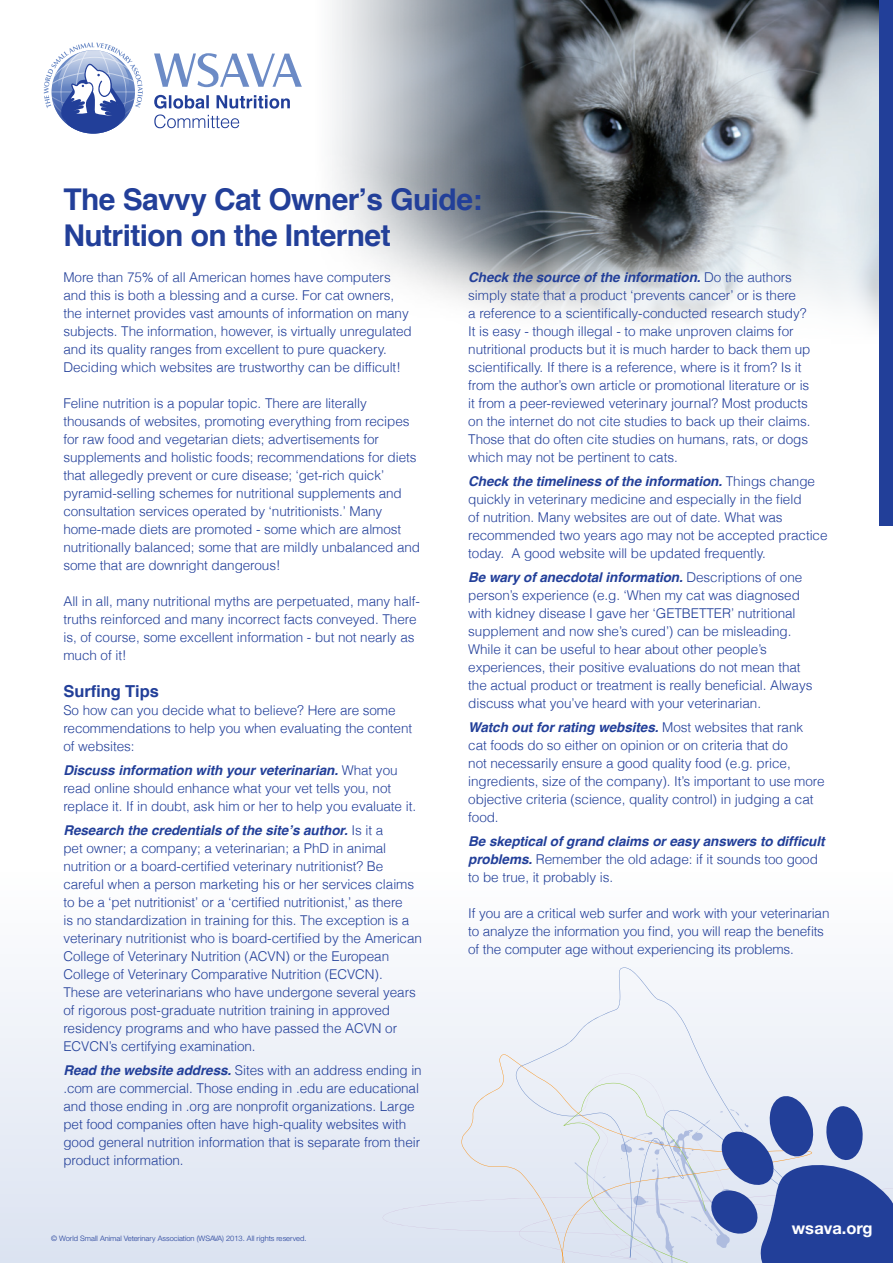
<style>
.page{position:relative;width:893px;height:1263px;background:#fff}
.page>*{position:absolute;margin:0;border:0;box-sizing:border-box;transform-origin:0 0}
.t1{font:700 30px/36px "Helvetica";letter-spacing:-.02em;color:#223f99}
.t2{font:700 16.5px "Helvetica";letter-spacing:-.005em;color:#223f99}
.t3{font:700 16.5px "Helvetica Neue";color:#fff}
.t4{font:300 13.5px/18px "Helvetica";letter-spacing:-.005em;color:#223f99}
.t5{font:300 7.5px "Helvetica Neue";color:#223f99}
.s1{font-weight:700;font-style:italic}
</style>
<div class="page">
<div style="left:0;top:858px;width:893px;height:405px;background:linear-gradient(to bottom,#fff,#dbe3f1)"></div>
<img style="left:332px;top:0;width:547px;height:325px">
<div style="left:516px;top:967px;width:349px;height:106px;background:#f2f4fa"></div>
<div style="left:461px;top:1054px;width:351px;height:19px;background:#edf1f8"></div>
<svg style="left:383px;top:1073px;width:510px;height:190px;background:#bfc9e2"></svg>
<div style="left:873px;top:1234px;width:20px;height:29px;background:#223f99"></div>
<svg style="left:44px;top:43px;width:99px;height:91px"></svg>
<svg style="left:154px;top:53px;width:148px;height:34px"></svg>
<svg style="left:154px;top:95px;width:136px;height:33px"></svg>
<div style="left:879px;top:0;width:14px;height:525px;background:#223f99"></div>
<h1 class="t1" style="left:63px;top:181px;width:420px">The Savvy Cat Owner s’ Guide:<br>Nutrition on the Internet</h1>
<p class="t4" style="left:63px;top:268px;width:350px">More than 75% of all American homes have computers and this is both a blessing and a curse. For cat owners, the internet provides vast amounts of information on many subjects. The information, however is, virtually unregulated and its quality ranges from excellent to pure quackery.<br>Deciding which websites are trustworthy can be difficult!</p>
<p class="t4" style="left:63px;top:394px;width:358px">Feline nutrition is a popular topic. There are literally thousands of websites, promoting everything from recipes for raw food and vegetarian diets; advertisements for supplements and holistic foods; recommendations for diets that allegedly prevent or cure disease; ‘get-rich quick‘ pyramid-selling schemes for nutritional supplements and consultation services operated by ‘nutritionists ’ . Many home-made diets are promoted - some which are almost nutritionally balanced; some that are mildly unbalanced and some that are downright dangerous!</p>
<p class="t4" style="left:468px;top:268px;width:344px"><span class="s1">Check the source of the information.</span> Do the authors simply state that a product ‘prevents cancer’ or is there<br>a reference to a scientifically-conducted research study?<br>isIt easy - though illegal to- make unproven claims for nutritional products but isit much harder to back them up scientifically If. there is a reference, where is it from? Is it from the authors’ own article or promotional literature or is it from a peer-reviewed veterinary journal? Most products on the internet do not cite studies to back up their claims.<br>Those that do often cite studies on humans, rats, or dogs which may not be pertinent to cats.</p>
<p class="t4" style="left:468px;top:472px;width:361px"><span class="s1">Check the timeliness of the information.</span> Things change quickly in veterinary medicine and especially in the field<br>of nutrition. Many websites are out of date. What was recommended two years ago may not be accepted practice today A. good website will be updated frequently.</p>
<p class="t4" style="left:468px;top:568px;width:346px"><span class="s1">Be wary of anecdotal information.</span> Descriptions of one persons’ experience ( g.e ‘. When my cat was diagnosed with kidney disease I gave her ‘GETBETTER’ nutritional supplement and now shes’ cured’) can be misleading.<br>While it can be useful to hear about other peoples’ experiences, their positive evaluations do not mean that the actual product or treatment is really beneficial. Always discuss what you’ve heard with your veterinarian.</p>
<p class="t4" style="left:468px;top:718px;width:358px"><span class="s1">Watch out for rating websites.</span> Most websites that rank cat foods do so either on opinion or on criteria that do<br>not necessarily ensure a good quality food ( g.e . price, ingredients, size of the company s’I t.) important to use more objective criteria (science, quality control) in judging a cat food.</p>
<p class="t4" style="left:468px;top:832px;width:358px"><span class="s1">Be skeptical of grand claims or easy answers to difficult problems.</span> Remember the old adage itif: sounds too good to be true it, probably is.</p>
<p class="t4" style="left:468px;top:904px;width:363px">If you are a critical web surfer and work with your veterinarian to analyze the information you find, you will reap the benefits of the computer age without experiencing its problems.</p>
<p class="t4" style="left:63px;top:592px;width:358px">All in all, many nutritional myths are perpetuated, many half-</p>
<p class="t4" style="left:63px;top:628px;width:353px">is, of course, some excellent information - but not nearly as much of !i t</p>
<p class="t2" style="left:63px;top:681px;width:97px">Surfing Tips</p>
<p class="t4" style="left:63px;top:701px;width:350px">So how can you decide what to believe? Here are some recommendations to help you when evaluating the content of websites:</p>
<p class="t4" style="left:63px;top:761px;width:354px"><span class="s1">Discuss information with your veterinarian.</span> What you read online should enhance what your vet tells you, not replace inIf.it doubt, ask him or her to help you evaluate .i t</p>
<p class="t4" style="left:63px;top:821px;width:360px"><span class="s1">Research the credentials of the site s’ author</span> Is<span class="s1">.</span> ait<br>pet owner a; company a; veterinarian a; PhD in animal nutrition or a board-certified veterinary nutritionist? Be careful when a person marketing his or her services claims to be a ‘pet nutritionist’ or a ‘certified nutritionist ’ , as there<br>is no standardization in training for this. The exception is a veterinary nutritionist who is board-certified by the American College of Veterinary Nutrition (ACVN) or the European College of Veterinary Comparative Nutrition (ECVCN .( These are veterinarians who have undergone several years of rigorous post-graduate nutrition training in approved residency programs and who have passed the ACVN or ECVCNs’ certifying examination.</p>
<p class="t4" style="left:63px;top:1061px;width:360px"><span class="s1">Read the website address.</span> Sites with an address ending in .com are commercial. Those ending in .edu are educational and those ending in .org are nonprofit organizations. Large pet food companies often have high-quality websites with good general nutrition information that is separate from their product information.</p>
<p class="t4" style="left:63px;top:610px;width:355px">truths reinforced and many incorrect facts conveyed. There</p>
<p class="t5" style="left:51px;top:1233px;width:257px">© World Small Animal Veterinary Association (WSAVA) 2013. All rights reserved.</p>
<p class="t3" style="left:792px;top:1217px;width:82px">wsava.org</p>
</div>
